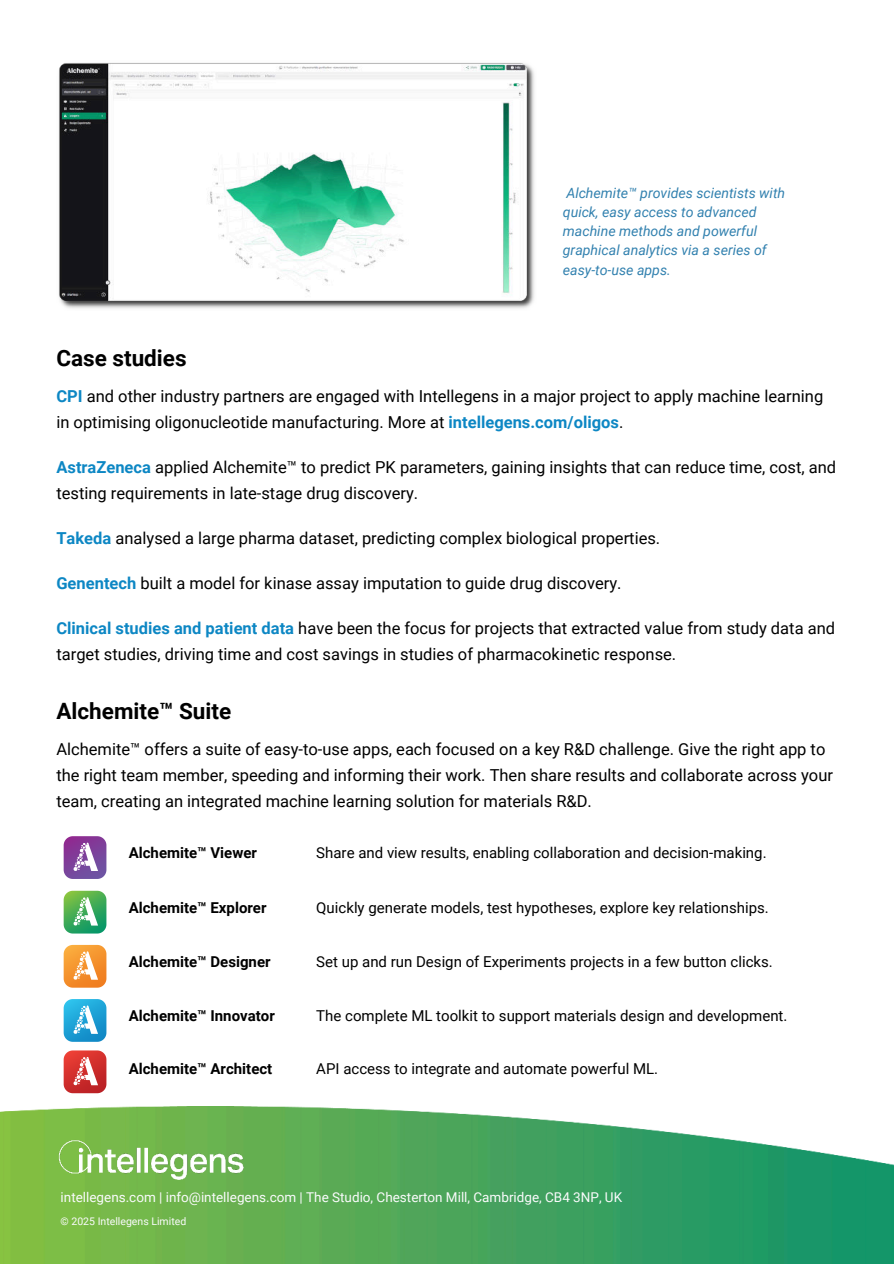
<style>
.page{position:relative;width:894px;height:1264px;background:#fff}
.page>*{position:absolute;margin:0;border:0;box-sizing:border-box;transform-origin:0 0}
.t1{font:700 22.5px "Roboto";color:#000}
.t2{font:16.5px/26px "Roboto";color:#000}
.t3{font:15px "Roboto";color:#000}
.t4{font:700 15px "Roboto";color:#000}
.t5{font:italic 14.1px/19.2px "Roboto";color:#3281af}
.t6{font:13.5px "Roboto";color:#fafbfc}
.t7{font:10.5px "Roboto";color:#fafbfc}
.s1{font-weight:700;color:#0d87c4}
</style>
<div class="page">
<img style="left:0;top:1106px;width:893px;height:157px">
<svg style="left:64px;top:836px;width:42px;height:43px;background:#9564ad"></svg>
<svg style="left:64px;top:890px;width:42px;height:43px;background:#6b7"></svg>
<svg style="left:64px;top:944px;width:42px;height:43px;background:#f6a857"></svg>
<svg style="left:64px;top:999px;width:42px;height:42px;background:#47b3de"></svg>
<svg style="left:64px;top:1050px;width:42px;height:43px;background:#d95654"></svg>
<img style="left:56px;top:1139px;width:188px;height:40px">
<img style="left:59px;top:63px;width:476px;height:246px">
<p class="t5" style="left:562px;top:183px;width:224px">Alchemite™ provides scientists with quick, easy access to advanced machine methods and powerful graphical analytics via a series of easy-to-use apps.</p>
<h1 class="t1" style="left:56px;top:342px;width:132px">Case studies</h1>
<p class="t2" style="left:56px;top:383px;width:768px"><span class="s1">CPI</span> and other industry partners are engaged with Intellegens in a major project to apply machine learning in optimising oligonucleotide manufacturing. More at <span class="s1">intellegens.com/oligos</span>.</p>
<p class="t2" style="left:56px;top:454px;width:781px"><span class="s1">AstraZeneca</span> applied Alchemite™ to predict PK parameters, gaining insights that can reduce time, cost, and testing requirements in late-stage drug discovery.</p>
<p class="t2" style="left:56px;top:525px;width:605px"><span class="s1">Takeda</span> analysed a large pharma dataset, predicting complex biological properties.</p>
<p class="t2" style="left:56px;top:570px;width:566px"><span class="s1">Genentech</span> built a model for kinase assay imputation to guide drug discovery.</p>
<p class="t2" style="left:56px;top:615px;width:780px"><span class="s1">Clinical studies and patient data</span> have been the focus for projects that extracted value from study data and target studies, driving time and cost savings in studies of pharmacokinetic response.</p>
<h1 class="t1" style="left:56px;top:695px;width:176px">Alchemite™ Suite</h1>
<p class="t2" style="left:56px;top:736px;width:777px">Alchemite™ offers a suite of easy-to-use apps, each focused on a key R&amp;D challenge. Give the right app to the right team member, speeding and informing their work. Then share results and collaborate across your team, creating an integrated machine learning solution for materials R&amp;D.</p>
<p class="t4" style="left:129px;top:842px;width:130px">Alchemite™ Viewer</p>
<p class="t3" style="left:316px;top:842px;width:451px">Share and view results, enabling collaboration and decision-making.</p>
<p class="t4" style="left:129px;top:897px;width:139px">Alchemite™ Explorer</p>
<p class="t3" style="left:316px;top:897px;width:454px">Quickly generate models, test hypotheses, explore key relationships.</p>
<p class="t4" style="left:129px;top:951px;width:143px">Alchemite™ Designer</p>
<p class="t3" style="left:316px;top:951px;width:458px">Set up and run Design of Experiments projects in a few button clicks.</p>
<p class="t4" style="left:129px;top:1005px;width:147px">Alchemite™ Innovator</p>
<p class="t3" style="left:316px;top:1005px;width:472px">The complete ML toolkit to support materials design and development.</p>
<p class="t4" style="left:129px;top:1057px;width:145px">Alchemite™ Architect</p>
<p class="t3" style="left:316px;top:1057px;width:343px">API access to integrate and automate powerful ML.</p>
<p class="t6" style="left:61px;top:1187px;width:563px">intellegens.com | info@intellegens.com | The Studio, Chesterton Mill, Cambridge, CB4 3NP, UK</p>
<p class="t7" style="left:61px;top:1213px;width:127px">© 2025 Intellegens Limited</p>
</div>
